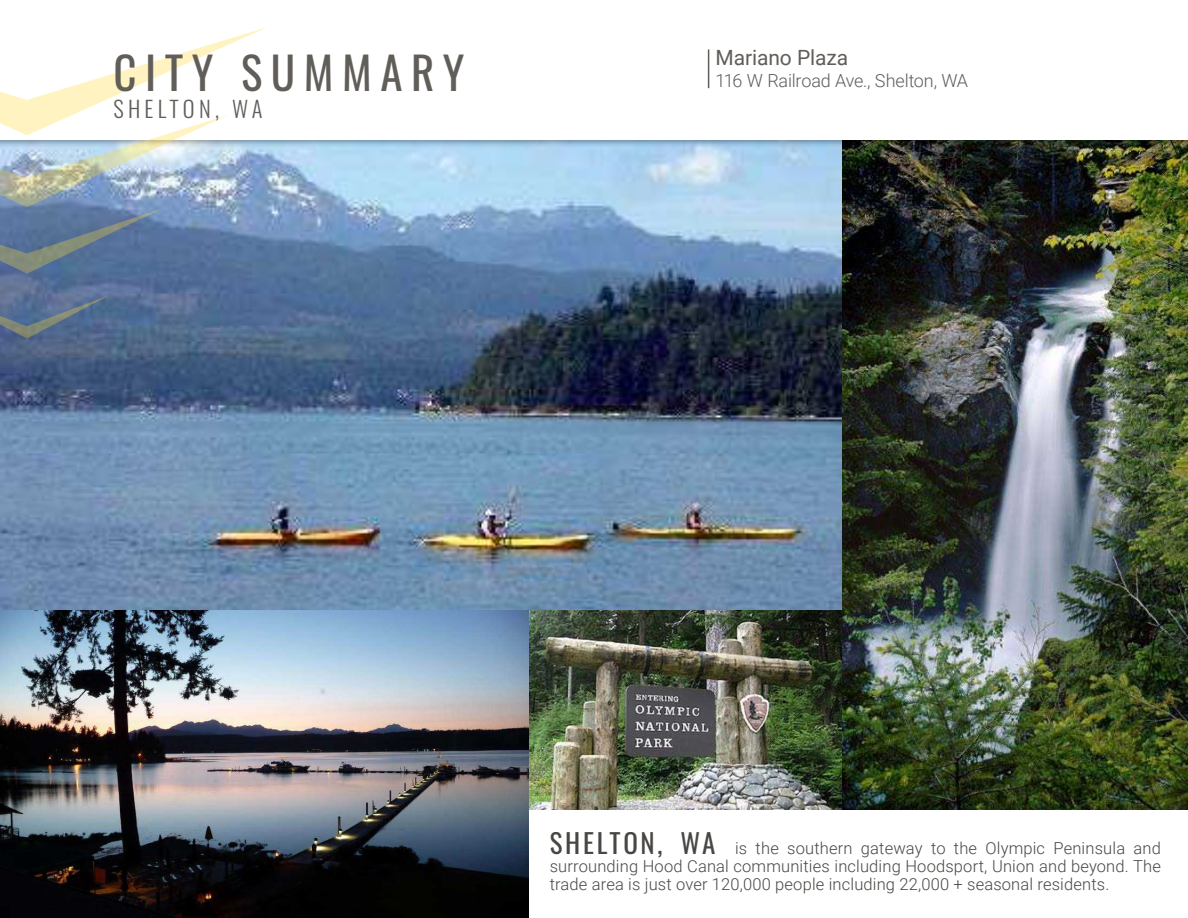
<style>
.page{position:relative;width:1188px;height:918px;background:#fff}
.page>*{position:absolute;margin:0;border:0;box-sizing:border-box;transform-origin:0 0}
.t1{font:45px "Oswald";letter-spacing:.19em;color:#615d59}
.t2{font:300 22.5px "Oswald";letter-spacing:.19em;color:#615d59}
.t3{font:21px "Roboto";letter-spacing:-.005em;color:#615d59}
.t4{font:300 18px "Roboto";letter-spacing:-.015em;color:#615d59}
.t5{font:300 16.5px/18px "Roboto";letter-spacing:.01em;color:#494743;text-align:justify}
.s1{font-family:"Oswald";font-weight:400;font-size:27px}
</style>
<div class="page">
<img style="left:528px;top:610px;width:314px;height:199px">
<img style="left:0;top:610px;width:528px;height:308px">
<img style="left:0;top:149px;width:842px;height:461px">
<img style="left:842px;top:149px;width:346px;height:661px">
<div style="left:0;top:0;width:1188px;height:149px;background:#000;opacity:.75"></div>
<div style="left:0;top:0;width:1188px;height:139px;background:#fff"></div>
<svg style="left:0;top:27px;width:268px;height:247px"></svg>
<svg style="left:0;top:295px;width:110px;height:44px;background:#5b708d"></svg>
<hr style="left:708px;top:49px;width:1px;height:39px;background:#615d59">
<h1 class="t1" style="left:113px;top:33px;width:353px">CITY SUMMARY</h1>
<h2 class="t2" style="left:113px;top:89px;width:151px">SHELTON, WA</h2>
<p class="t3" style="left:716px;top:43px;width:134px">Mariano Plaza</p>
<p class="t4" style="left:716px;top:68px;width:254px">116 W Railroad Ave., Shelton, WA</p>
<p class="t5" style="left:550px;top:838px;width:613px"><span class="s1">SHELTON, WA</span> is the southern gateway to the Olympic Peninsula and surrounding Hood Canal communities including Hoodsport, Union and beyond. The trade area is just over 120,000 people including 22,000 + seasonal residents.</p>
</div>
